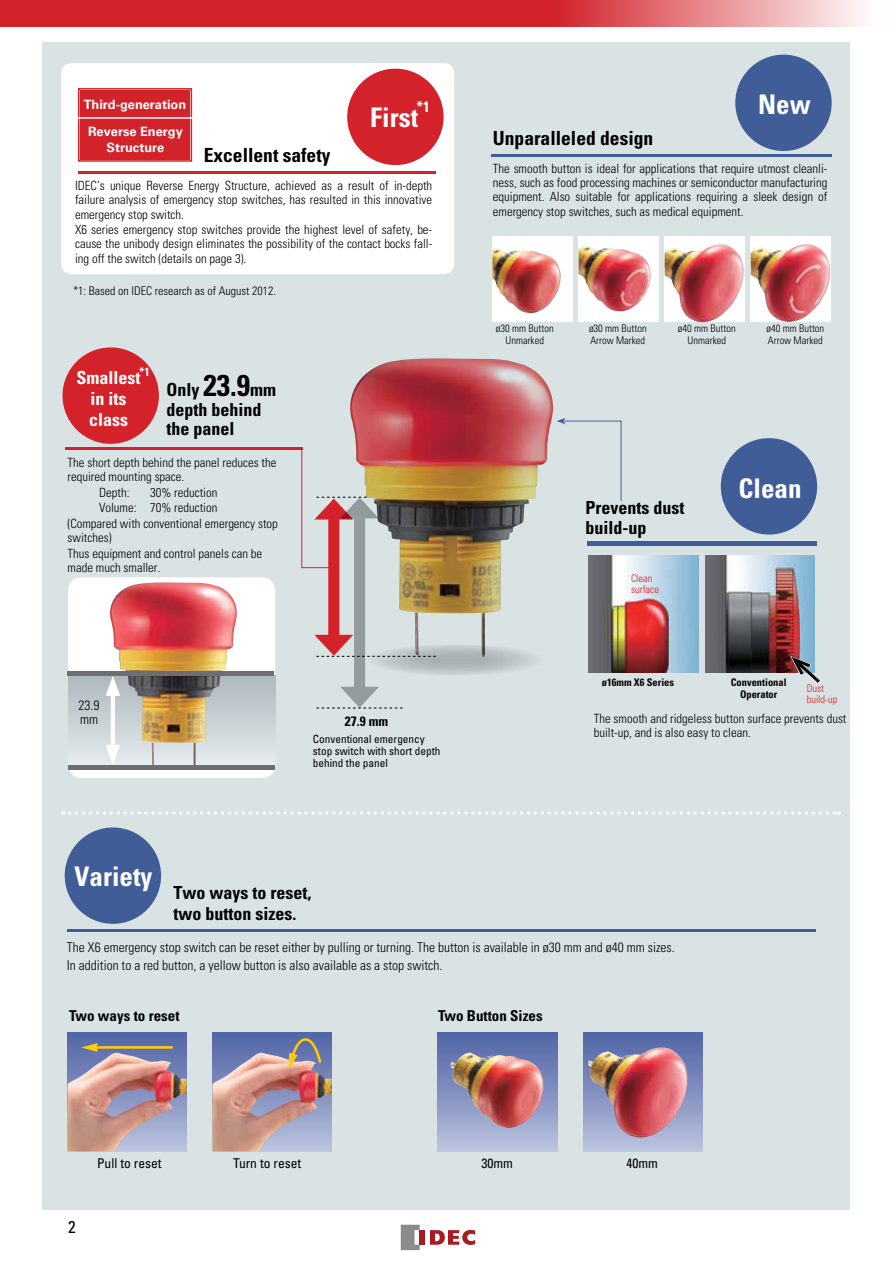
<style>
.page{position:relative;width:893px;height:1263px;background:#fff}
.page>*{position:absolute;margin:0;border:0;box-sizing:border-box;transform-origin:0 0}
.t1{font:700 condensed 27px "Univers LT Std";color:#fff}
.t2{font:700 condensed 19.5px "Univers LT Std";color:#000}
.t3{font:700 condensed 18px/19.5px "Univers LT Std";color:#000}
.t4{font:700 condensed 18px/21px "Univers LT Std";color:#fff;text-align:center}
.t5{font:condensed 16.95px "Univers LT Std";color:#000}
.t6{font:700 condensed 15px "Univers LT Std";color:#000}
.t7{font:700 condensed 15px "Univers LT Std";color:#fff}
.t8{font:300 condensed 13.5px/18px "Univers LT Std";color:#000}
.t9{font:condensed 13.5px "Univers LT Std";color:#000}
.t10{font:700 condensed 13.5px "Univers LT Std";color:#000}
.t11{font:700 12.9px/27px "Univers LT Std";color:#fff;text-align:center}
.t12{font:300 condensed 12.75px/14.2px "Univers LT Std";color:#000;text-align:justify}
.t13{font:300 condensed 12px "Univers LT Std";color:#000}
.t14{font:700 condensed 12px "Univers LT Std";color:#fff}
.t15{font:condensed 11.25px/12px "Univers LT Std";color:#000}
.t16{font:300 condensed 10.5px/12px "Univers LT Std";color:#000}
.t17{font:700 condensed 10.5px/12px "Univers LT Std";color:#000;text-align:center}
.t18{font:300 condensed 10.5px/11.2px "Univers LT Std";color:#d82027}
.s1{font-size:30px}
</style>
<div class="page">
<div style="left:43px;top:43px;width:807px;height:1166px;background:#dae3e4"></div>
<div style="left:63px;top:347px;width:96px;height:97px;background:#d3222a;border-radius:50%"></div>
<hr style="left:491px;top:154px;width:341px;height:2px;background:#415d98">
<div style="left:578px;top:236px;width:81px;height:86px;background:#fff"></div>
<img style="left:578px;top:246px;width:73px;height:66px">
<div style="left:492px;top:236px;width:81px;height:86px;background:#fff"></div>
<img style="left:492px;top:248px;width:69px;height:66px">
<div style="left:665px;top:236px;width:80px;height:86px;background:#fff"></div>
<img style="left:665px;top:244px;width:79px;height:79px">
<div style="left:751px;top:236px;width:80px;height:86px;background:#fff"></div>
<img style="left:751px;top:244px;width:80px;height:78px">
<div style="left:735px;top:55px;width:97px;height:96px;background:#415d98;border-radius:50%"></div>
<div style="left:721px;top:438px;width:96px;height:96px;background:#415d98;border-radius:50%"></div>
<div style="left:65px;top:827px;width:96px;height:97px;background:#415d98;border-radius:50%"></div>
<div style="left:68px;top:577px;width:207px;height:201px;background:#fff;border-radius:13px"></div>
<img style="left:110px;top:582px;width:127px;height:89px">
<svg style="left:67px;top:671px;width:208px;height:98px;background:#b9b7af"></svg>
<div style="left:68px;top:1032px;width:119px;height:119px;background:#586caa"></div>
<img style="left:68px;top:1053px;width:119px;height:98px">
<div style="left:212px;top:1032px;width:119px;height:119px;background:#586caa"></div>
<img style="left:212px;top:1053px;width:119px;height:98px">
<hr style="left:94px;top:1046px;width:78px;height:3px;background:#ffcb05">
<svg style="left:81px;top:1043px;width:16px;height:9px"></svg>
<svg style="left:289px;top:1038px;width:32px;height:32px"></svg>
<img style="left:589px;top:556px;width:109px;height:117px">
<img style="left:705px;top:556px;width:110px;height:117px">
<svg style="left:786px;top:652px;width:34px;height:31px"></svg>
<svg style="left:401px;top:1225px;width:19px;height:25px"></svg>
<div style="left:420px;top:1230px;width:5px;height:15px;background:#a71c20"></div>
<svg style="left:430px;top:1230px;width:45px;height:15px"></svg>
<svg style="left:0;top:0;width:863px;height:27px;background:#da474e"></svg>
<hr style="left:67px;top:929px;width:748px;height:3px;background:#415d98">
<div style="left:587px;top:541px;width:230px;height:5px;background:#415d98"></div>
<svg style="left:365px;top:644px;width:181px;height:32px"></svg>
<svg style="left:70px;top:811px;width:769px;height:4px"></svg>
<img style="left:349px;top:358px;width:204px;height:299px">
<div style="left:328px;top:511px;width:11px;height:132px;background:#d3222a"></div>
<div style="left:354px;top:510px;width:11px;height:185px;background:#939b9f"></div>
<svg style="left:314px;top:635px;width:122px;height:22px"></svg>
<svg style="left:316px;top:687px;width:87px;height:22px"></svg>
<svg style="left:557px;top:418px;width:64px;height:83px"></svg>
<svg style="left:301px;top:448px;width:78px;height:120px"></svg>
<hr style="left:65px;top:448px;width:237px;height:2px;background:#d3222a">
<div style="left:438px;top:1032px;width:119px;height:119px;background:linear-gradient(to bottom,#4e62a3,#b9c1de)"></div>
<img style="left:450px;top:1052px;width:94px;height:77px">
<div style="left:61px;top:63px;width:393px;height:211px;background:#fff;border-radius:11px"></div>
<hr style="left:78px;top:171px;width:357px;height:2px;background:#d3222a">
<div style="left:347px;top:69px;width:97px;height:96px;background:#d3222a;border-radius:50%"></div>
<svg style="left:78px;top:88px;width:115px;height:74px;background:#d32a31"></svg>
<div style="left:81px;top:91px;width:108px;height:68px;border:2px solid #d3222a"></div>
<hr style="left:77px;top:117px;width:116px;height:2px;background:#fff">
<div style="left:584px;top:1032px;width:119px;height:119px;background:linear-gradient(to bottom,#4e62a3,#b9c1de)"></div>
<img style="left:588px;top:1047px;width:100px;height:92px">
<p class="t11" style="left:84px;top:91px;width:104px">Third-generation<br>Reverse Energy</p>
<p class="t11" style="left:107px;top:134px;width:59px">Structure</p>
<p class="t7" style="left:416px;top:98px;width:15px">*1</p>
<h1 class="t1" style="left:370px;top:101px;width:49px">First</h1>
<h2 class="t2" style="left:204px;top:143px;width:128px">Excellent safety</h2>
<p class="t12" style="left:75px;top:178px;width:359px">IDEC’s unique Reverse Energy Structure, achieved as a result of in-depth failure analysis of emergency stop switches, has resulted in this innovative emergency stop switch.</p>
<p class="t12" style="left:75px;top:222px;width:359px">X6 series emergency stop switches provide the highest level of safety, be&shy;cause the unibody design eliminates the possibility of the contact bocks fall&shy;ing off the switch (details on page 3).</p>
<p class="t13" style="left:73px;top:284px;width:205px">*1: Based on IDEC research as of August 2012.</p>
<p class="t14" style="left:139px;top:365px;width:12px">*1</p>
<h3 class="t4" style="left:77px;top:367px;width:66px">Smallest in its class</h3>
<h3 class="t3" style="left:166px;top:380px;width:111px">Only <span class="s1">23.9</span>mm depth behind the panel</h3>
<p class="t12" style="left:68px;top:456px;width:210px">The short depth behind the panel reduces the required mounting space.</p>
<p class="t12" style="left:99px;top:485px;width:32px">Depth:</p>
<p class="t12" style="left:150px;top:485px;width:69px">30% reduction</p>
<p class="t12" style="left:99px;top:501px;width:120px">Volume: 70% reduction</p>
<p class="t12" style="left:68px;top:516px;width:212px">(Compared with conventional emergency stop</p>
<p class="t12" style="left:68px;top:530px;width:196px;line-height:15.6px">switches)<br>Thus equipment and control panels can be</p>
<p class="t12" style="left:68px;top:560px;width:94px">made much smaller.</p>
<p class="t8" style="left:79px;top:699px;width:22px;line-height:13.5px">23.9 mm</p>
<p class="t10" style="left:345px;top:713px;width:45px">27.9 mm</p>
<p class="t15" style="left:313px;top:733px;width:129px">Conventional emergency stop switch with short depth behind the panel</p>
<h1 class="t1" style="left:75px;top:860px;width:80px">Variety</h1>
<h3 class="t3" style="left:173px;top:882px;width:139px;line-height:21px">Two ways to reset, two button sizes.</h3>
<h1 class="t1" style="left:758px;top:88px;width:54px">New</h1>
<h2 class="t2" style="left:493px;top:127px;width:162px">Unparalleled design</h2>
<p class="t12" style="left:493px;top:161px;width:336px">The smooth button is ideal for applications that require utmost cleanli&shy;ness, such as food processing machines or semiconductor manufacturing equipment. Also suitable for applications requiring a sleek design of emergency stop switches, such as medical equipment.</p>
<p class="t16" style="left:496px;top:322px;width:59px;text-align:center">ø30 mm Button<br>Unmarked</p>
<p class="t16" style="left:678px;top:322px;width:59px;text-align:center">ø40 mm Button<br>Unmarked</p>
<p class="t16" style="left:766px;top:322px;width:59px">ø40 mm Button<br>Arrow Marked</p>
<p class="t16" style="left:589px;top:322px;width:59px">ø30 mm Button<br>Arrow Marked</p>
<h3 class="t3" style="left:585px;top:498px;width:100px">Prevents dust build-up</h3>
<p class="t18" style="left:631px;top:572px;width:29px">Clean surface</p>
<h1 class="t1" style="left:738px;top:471px;width:65px">Clean</h1>
<p class="t17" style="left:602px;top:676px;width:74px">ø16mm X6 Series</p>
<p class="t17" style="left:731px;top:676px;width:58px">Conventional<br>Operator</p>
<p class="t18" style="left:807px;top:682px;width:32px">Dust build-up</p>
<p class="t12" style="left:594px;top:711px;width:254px">The smooth and ridgeless button surface prevents dust built-up, and is also easy to clean.</p>
<p class="t8" style="left:67px;top:938px;width:609px">The X6 emergency stop switch can be reset either by pulling or turning. The button is available in ø30 mm and ø40 mm sizes.<br>In addition to a red button, a yellow button is also available as a stop switch.</p>
<p class="t6" style="left:69px;top:1006px;width:112px">Two ways to reset</p>
<p class="t6" style="left:438px;top:1006px;width:106px">Two Button Sizes</p>
<h3 class="t5" style="left:68px;top:1216px;width:9px">2</h3>
<p class="t9" style="left:97px;top:1154px;width:66px">Pull to reset</p>
<p class="t9" style="left:233px;top:1154px;width:69px">Turn to reset</p>
<p class="t9" style="left:482px;top:1154px;width:33px">30mm</p>
<p class="t9" style="left:627px;top:1154px;width:33px">40mm</p>
</div>
